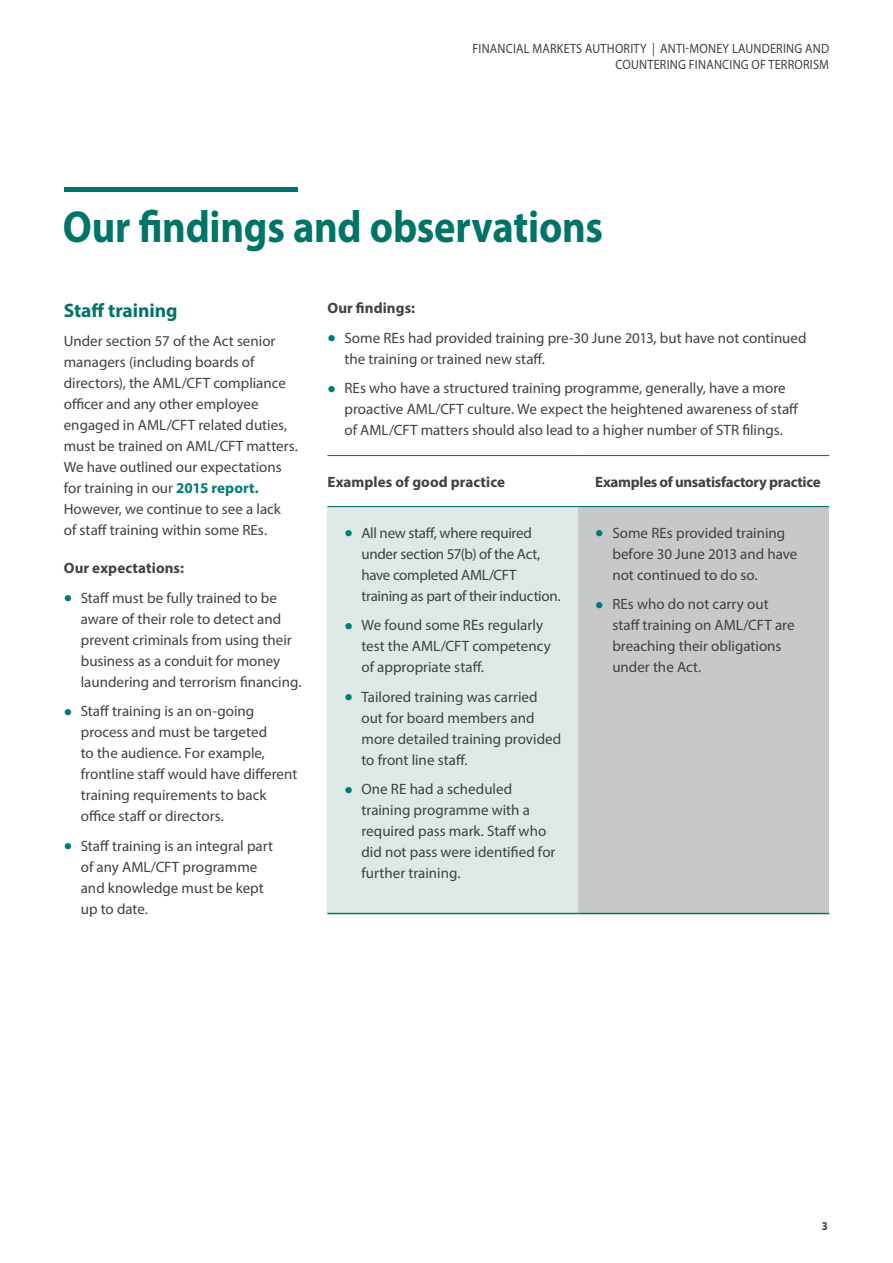
<style>
.page{position:relative;width:893px;height:1263px;background:#fff}
.page>*{position:absolute;margin:0;border:0;box-sizing:border-box;transform-origin:0 0}
.Main_Header{font:700 45px "Myriad Pro";letter-spacing:-.005em;color:#007467;scale:.9 1}
.Body_Header_Green{font:700 19.5px "Myriad Pro";color:#007467}
.Body_Copy_10pt{font:15px/21px "Myriad Pro";color:#414042}
.Body_Copy_10pt-2{font:15px/21px "Myriad Pro";letter-spacing:-.02em;color:#414042}
.Sub_header_-_Black_B{font:700 15px "Myriad Pro";letter-spacing:.005em;color:#414042}
.Sub_header_-_Black_B-2{font:700 15px "Myriad Pro";letter-spacing:-.02em;color:#414042}
.t1{font:13.5px/16.2px "Myriad Pro";letter-spacing:.02em;color:#414042;text-align:right;scale:.9 1}
.t2{font:700 12px "Myriad Pro";color:#414042;scale:.9 1}
.s1{font-weight:700;color:#007c71}
.s2{font-size:30px;color:#007c71}
</style>
<div class="page">
<hr style="left:64px;top:187px;width:234px;height:4px;background:#007467">
<div style="left:327px;top:507px;width:251px;height:406px;background:#dde9e7"></div>
<div style="left:578px;top:507px;width:251px;height:406px;background:#c7c8ca"></div>
<hr style="left:327px;top:455px;width:251px;height:1px;background:#007467">
<hr style="left:578px;top:455px;width:251px;height:1px;background:#007467">
<hr style="left:327px;top:506px;width:251px;height:1px;background:#007467">
<hr style="left:578px;top:506px;width:251px;height:1px;background:#007467">
<hr style="left:327px;top:913px;width:251px;height:1px;background:#007467">
<hr style="left:578px;top:913px;width:251px;height:1px;background:#007467">
<p class="t1" style="left:472px;top:40px;width:398px">FINANCIAL MARKETS AUTHORITY | ANTI-MONEY LAUNDERING AND<br>COUNTERING FINANCING OF TERRORISM</p>
<p class="Main_Header" style="left:63px;top:198px;width:602px">Our findings and observations</p>
<p class="Body_Header_Green" style="left:64px;top:297px;width:115px">Staff training</p>
<p class="Body_Copy_10pt" style="left:64px;top:330px;width:236px">Under section 57 of the Act senior managers (including boards of directors), the AML/CFT compliance officer and any other employee engaged in AML/CFT related duties, must be trained on AML/CFT matters.<br>We have outlined our expectations for training in our <span class="s1">2015 report.<br></span>However, we continue to see a lack<br>of staff training within some REs.</p>
<p class="Sub_header_-_Black_B" style="left:64px;top:558px;width:122px">Our expectations:</p>
<p class="Body_Copy_10pt" style="left:81px;top:587px;width:222px;text-indent:-17px"><span class="s2">•</span> Staff must be fully trained to be aware of their role to detect and prevent criminals from using their business as a conduit for money laundering and terrorism financing.</p>
<p class="Body_Copy_10pt" style="left:81px;top:700px;width:218px;text-indent:-17px"><span class="s2">•</span> Staff training is an on-going process and must be targeted<br>to the audience. For example, frontline staff would have different training requirements to back office staff or directors.</p>
<p class="Body_Copy_10pt" style="left:81px;top:835px;width:194px;text-indent:-17px"><span class="s2">•</span> Staff training is an integral part of any AML/CFT programme and knowledge must be kept up to date.</p>
<p class="Sub_header_-_Black_B" style="left:327px;top:298px;width:89px">Our findings:</p>
<p class="Body_Copy_10pt" style="left:344px;top:327px;width:464px;text-indent:-17px"><span class="s2">•</span> Some REs had provided training pre-30 June 2013, but have not continued the training or trained new staff.</p>
<p class="Body_Copy_10pt" style="left:344px;top:377px;width:456px;text-indent:-17px"><span class="s2">•</span> REs who have a structured training programme, generally, have a more proactive AML/CFT culture. We expect the heightened awareness of staff of AML/CFT matters should also lead to a higher number of STR filings.</p>
<p class="Sub_header_-_Black_B" style="left:327px;top:472px;width:179px">Examples of good practice</p>
<p class="Sub_header_-_Black_B-2" style="left:595px;top:472px;width:227px">Examples of unsatisfactory practice</p>
<p class="Body_Copy_10pt-2" style="left:361px;top:522px;width:201px;text-indent:-17px"><span class="s2">•</span> All new staff, where required under section 57(b) of the Act, have completed AML/CFT training as part of their induction.</p>
<p class="Body_Copy_10pt" style="left:361px;top:614px;width:191px;text-indent:-17px"><span class="s2">•</span> We found some REs regularly test the AML/CFT competency of appropriate staff.</p>
<p class="Body_Copy_10pt" style="left:361px;top:686px;width:201px;text-indent:-17px"><span class="s2">•</span> Tailored training was carried out for board members and more detailed training provided to front line staff.</p>
<p class="Body_Copy_10pt" style="left:361px;top:778px;width:196px;text-indent:-17px"><span class="s2">•</span> One RE had a scheduled training programme with a required pass mark. Staff who did not pass were identified for further training.</p>
<p class="Body_Copy_10pt" style="left:612px;top:522px;width:187px;text-indent:-17px"><span class="s2">•</span> Some REs provided training before 30 June 2013 and have not continued to do so.</p>
<p class="Body_Copy_10pt" style="left:612px;top:593px;width:184px;text-indent:-17px"><span class="s2">•</span> REs who do not carry out staff training on AML/CFT are breaching their obligations under the Act.</p>
<p class="t2" style="left:822px;top:1218px;width:8px">3</p>
</div>
